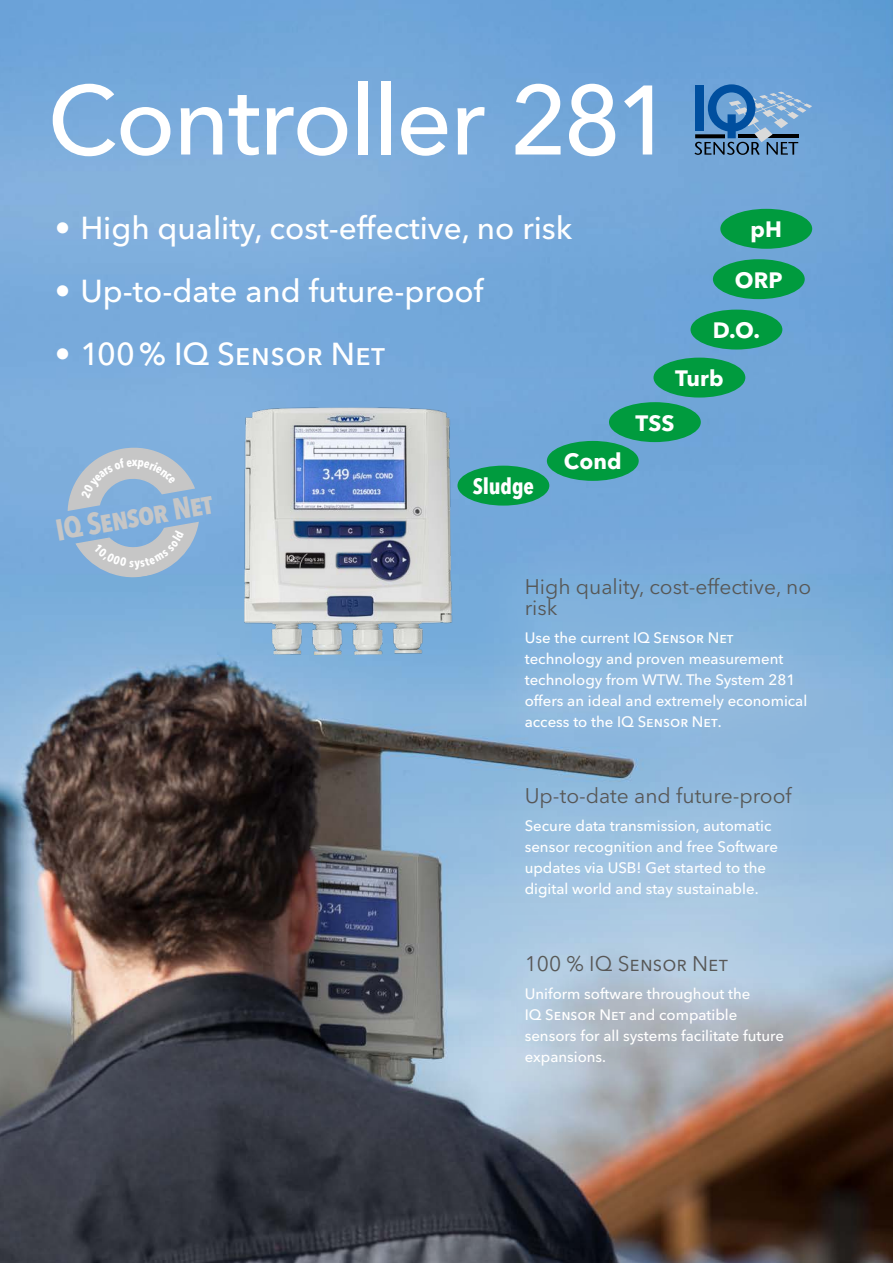
<style>
.page{position:relative;width:893px;height:1263px;background:#fff}
.page>*{position:absolute;margin:0;border:0;box-sizing:border-box;transform-origin:0 0}
.Interior_Headline{font:500 97.5px "Avenir Next LT Pro";letter-spacing:-.025em;color:#fff}
.t1{font:500 31.5px "Avenir Next LT Pro";color:#fff}
.t2{font:700 condensed 30px "Avenir Next LT Pro";color:#c6c6c6}
.t3{font:700 22.05px "Avenir Next LT Pro";color:#fff}
.t4{font:700 condensed 22.05px "Avenir Next LT Pro";letter-spacing:-.005em;color:#fff}
.Interior_Subhead{font:21px/21px "Avenir Next LT Pro";color:#575756}
.Body{font:500 15px/21px "Avenir Next LT Pro";color:#fff}
</style>
<div class="page">
<img style="left:0;top:0;width:893px;height:1263px">
<svg style="left:694px;top:84px;width:118px;height:71px"></svg>
<div style="left:695px;top:85px;width:9px;height:46px;background:#004f9f"></div>
<div style="left:720px;top:209px;width:92px;height:40px;background:#009b3e;border-radius:50%"></div>
<div style="left:713px;top:259px;width:92px;height:40px;background:#009b3e;border-radius:50%"></div>
<div style="left:690px;top:310px;width:92px;height:39px;background:#009b3e;border-radius:50%"></div>
<div style="left:653px;top:358px;width:92px;height:40px;background:#009b3e;border-radius:50%"></div>
<div style="left:609px;top:402px;width:92px;height:40px;background:#009b3e;border-radius:50%"></div>
<div style="left:547px;top:441px;width:92px;height:40px;background:#009b3e;border-radius:50%"></div>
<div style="left:457px;top:466px;width:92px;height:40px;background:#009b3e;border-radius:50%"></div>
<div style="left:471px;top:525px;width:386px;height:594px;background:#fff;opacity:.75"></div>
<img style="left:221px;top:402px;width:257px;height:258px">
<svg style="left:67px;top:444px;width:133px;height:138px"></svg>
<p class="Interior_Headline" style="left:48px;top:62px;width:627px">Controller 281</p>
<p class="t1" style="left:55px;top:209px;width:519px">• High quality, cost-effective, no risk</p>
<p class="t1" style="left:55px;top:272px;width:430px">• Up-to-date and future-proof</p>
<p class="t1" style="left:55px;top:335px;width:332px">• 100% IQ Sensor Net</p>
<p class="t3" style="left:750px;top:216px;width:33px">pH</p>
<p class="t3" style="left:735px;top:266px;width:49px">ORP</p>
<p class="t3" style="left:713px;top:317px;width:49px">D.O.</p>
<p class="t3" style="left:675px;top:365px;width:50px">Turb</p>
<p class="t2" style="left:53px;top:512px;width:161px;rotate:-10deg">IQ Sensor Net</p>
<p class="t4" style="left:473px;top:473px;width:63px">Sludge</p>
<p class="t3" style="left:564px;top:448px;width:59px">Cond</p>
<p class="t3" style="left:635px;top:409px;width:41px">TSS</p>
<p class="Interior_Subhead" style="left:525px;top:576px;width:288px">High quality, cost-effective, no risk</p>
<p class="Body" style="left:525px;top:627px;width:284px">Use the current IQ Sensor Net technology and proven measurement technology from WTW. The System 281 offers an ideal and extremely economical access to the IQ Sensor Net.</p>
<p class="Interior_Subhead" style="left:525px;top:786px;width:269px">Up-to-date and future-proof</p>
<p class="Body" style="left:525px;top:815px;width:255px">Secure data transmission, automatic sensor recognition and free Software updates via USB! Get started to the digital world and stay sustainable.</p>
<p class="Interior_Subhead" style="left:525px;top:953px;width:205px">100 % IQ Sensor Net</p>
<p class="Body" style="left:525px;top:983px;width:261px">Uniform software throughout the<br>IQ Sensor Net and compatible sensors for all systems facilitate future expansions.</p>
</div>
